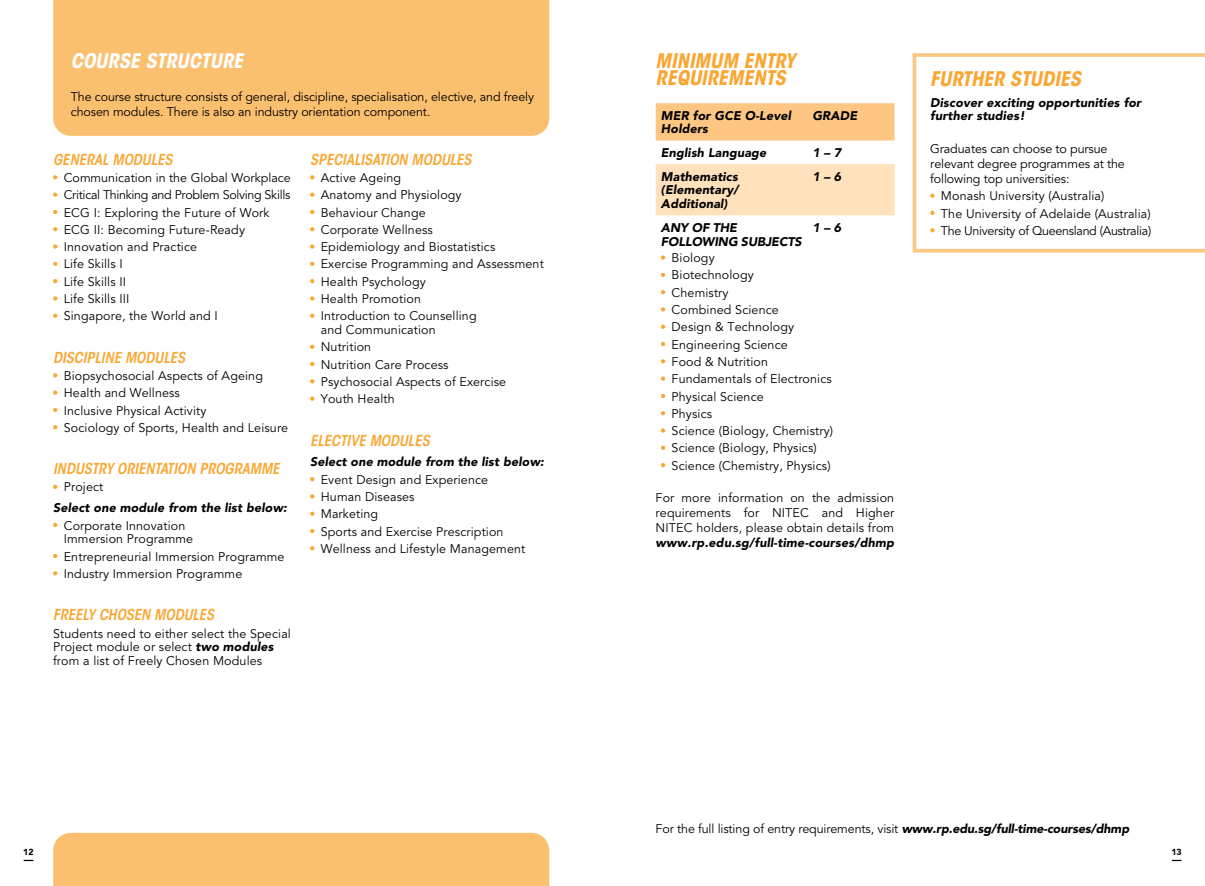
<style>
.page{position:relative;width:1205px;height:886px;background:#fff}
.page>*{position:absolute;margin:0;border:0;box-sizing:border-box;transform-origin:0 0}
.t1{font:italic 700 condensed 20px/17.5px "ITC Avant Garde Std";color:#faa632}
.t2{font:italic 700 condensed 20px "ITC Avant Garde Std";color:#fff}
.t3{font:italic 600 condensed 15px "ITC Avant Garde Std";color:#faa632}
.t4{font:12.5px/17.2px "Avenir LT Std";letter-spacing:.01em;color:#000}
.t5{font:12.5px/15px "Avenir LT Std";letter-spacing:-.01em;color:#000}
.t6{font:italic 900 12.5px/13.8px "Avenir LT Std";letter-spacing:.01em;color:#000}
.t7{font:italic 900 12.5px/13.8px "Avenir LT Std";letter-spacing:-.01em;color:#000}
.t8{font:900 8.75px "Avenir";color:#000}
.s1{font-weight:900;font-style:italic}
</style>
<div class="page">
<div style="left:53px;top:0;width:496px;height:136px;background:#fbc06f"></div>
<div style="left:53px;top:833px;width:496px;height:53px;background:#fbc06f"></div>
<svg style="left:53px;top:175px;width:4px;height:4px"></svg>
<svg style="left:53px;top:193px;width:4px;height:4px"></svg>
<svg style="left:53px;top:210px;width:4px;height:4px"></svg>
<svg style="left:53px;top:227px;width:4px;height:4px"></svg>
<svg style="left:53px;top:244px;width:4px;height:5px"></svg>
<svg style="left:53px;top:262px;width:4px;height:4px"></svg>
<svg style="left:53px;top:279px;width:4px;height:4px"></svg>
<svg style="left:53px;top:296px;width:4px;height:4px"></svg>
<svg style="left:53px;top:314px;width:4px;height:4px"></svg>
<svg style="left:53px;top:373px;width:4px;height:4px"></svg>
<svg style="left:53px;top:390px;width:4px;height:5px"></svg>
<svg style="left:53px;top:408px;width:4px;height:4px"></svg>
<svg style="left:53px;top:425px;width:4px;height:4px"></svg>
<svg style="left:53px;top:485px;width:4px;height:4px"></svg>
<svg style="left:53px;top:523px;width:4px;height:4px"></svg>
<svg style="left:53px;top:554px;width:4px;height:4px"></svg>
<svg style="left:53px;top:571px;width:4px;height:4px"></svg>
<svg style="left:310px;top:175px;width:4px;height:4px"></svg>
<svg style="left:310px;top:193px;width:4px;height:4px"></svg>
<svg style="left:310px;top:210px;width:4px;height:4px"></svg>
<svg style="left:310px;top:227px;width:4px;height:4px"></svg>
<svg style="left:310px;top:244px;width:4px;height:5px"></svg>
<svg style="left:310px;top:262px;width:4px;height:4px"></svg>
<svg style="left:310px;top:279px;width:4px;height:4px"></svg>
<svg style="left:310px;top:296px;width:4px;height:4px"></svg>
<svg style="left:310px;top:314px;width:4px;height:4px"></svg>
<svg style="left:310px;top:345px;width:4px;height:4px"></svg>
<svg style="left:310px;top:362px;width:4px;height:4px"></svg>
<svg style="left:310px;top:379px;width:4px;height:4px"></svg>
<svg style="left:310px;top:397px;width:4px;height:4px"></svg>
<svg style="left:310px;top:477px;width:4px;height:4px"></svg>
<svg style="left:310px;top:494px;width:4px;height:4px"></svg>
<svg style="left:310px;top:512px;width:4px;height:4px"></svg>
<svg style="left:310px;top:529px;width:4px;height:4px"></svg>
<svg style="left:310px;top:546px;width:4px;height:4px"></svg>
<div style="left:656px;top:103px;width:238px;height:38px;background:#fdc783"></div>
<div style="left:656px;top:164px;width:238px;height:51px;background:#ffe1bc"></div>
<svg style="left:661px;top:255px;width:4px;height:5px"></svg>
<svg style="left:661px;top:273px;width:4px;height:4px"></svg>
<svg style="left:661px;top:290px;width:4px;height:4px"></svg>
<svg style="left:661px;top:307px;width:4px;height:4px"></svg>
<svg style="left:661px;top:325px;width:4px;height:4px"></svg>
<svg style="left:661px;top:342px;width:4px;height:4px"></svg>
<svg style="left:661px;top:359px;width:4px;height:4px"></svg>
<svg style="left:661px;top:376px;width:4px;height:5px"></svg>
<svg style="left:661px;top:394px;width:4px;height:4px"></svg>
<svg style="left:661px;top:411px;width:4px;height:4px"></svg>
<svg style="left:661px;top:428px;width:4px;height:5px"></svg>
<svg style="left:661px;top:446px;width:4px;height:4px"></svg>
<svg style="left:661px;top:463px;width:4px;height:4px"></svg>
<svg style="left:912px;top:53px;width:293px;height:200px"></svg>
<h1 class="t2" style="left:71px;top:48px;width:174px">COURSE STRUCTURE</h1>
<p class="t5" style="left:71px;top:89px;width:465px">The course structure consists of general, discipline, specialisation, elective, and freely chosen modules. There is also an industry orientation component.</p>
<p class="t3" style="left:53px;top:150px;width:121px">GENERAL MODULES</p>
<p class="t4" style="left:64px;top:169px;width:229px">Communication in the Global Workplace<br>Critical Thinking and Problem Solving Skills<br>ECG I: Exploring the Future of Work<br>ECG II: Becoming Future-Ready<br>Innovation and Practice<br>Life Skills I<br>Life Skills II<br>Life Skills III<br>Singapore, the World and I</p>
<p class="t3" style="left:53px;top:348px;width:133px">DISCIPLINE MODULES</p>
<p class="t4" style="left:64px;top:367px;width:226px">Biopsychosocial Aspects of Ageing<br>Health and Wellness<br>Inclusive Physical Activity<br>Sociology of Sports, Health and Leisure</p>
<p class="t3" style="left:53px;top:459px;width:228px">INDUSTRY ORIENTATION PROGRAMME</p>
<p class="t4" style="left:64px;top:479px;width:41px">Project</p>
<p class="t6" style="left:53px;top:501px;width:235px">Select one module from the list below:</p>
<p class="t4" style="left:64px;top:519px;width:131px;line-height:13.8px">Corporate Innovation<br>Immersion Programme</p>
<p class="t4" style="left:64px;top:548px;width:222px">Entrepreneurial Immersion Programme<br>Industry Immersion Programme</p>
<p class="t3" style="left:53px;top:605px;width:163px">FREELY CHOSEN MODULES</p>
<p class="t4" style="left:53px;top:627px;width:239px;line-height:13.8px">Students need to either select the Special<br>Project module or select <span class="s1">two modules </span>from a list of Freely Chosen Modules</p>
<p class="t3" style="left:310px;top:150px;width:163px">SPECIALISATION MODULES</p>
<p class="t4" style="left:321px;top:169px;width:225px">Active Ageing<br>Anatomy and Physiology<br>Behaviour Change<br>Corporate Wellness<br>Epidemiology and Biostatistics<br>Exercise Programming and Assessment<br>Health Psychology<br>Health Promotion<br>Introduction to Counselling</p>
<p class="t4" style="left:321px;top:321px;width:187px">and Communication<br>Nutrition<br>Nutrition Care Process<br>Psychosocial Aspects of Exercise<br>Youth Health</p>
<p class="t3" style="left:310px;top:431px;width:121px">ELECTIVE MODULES</p>
<p class="t6" style="left:310px;top:455px;width:235px">Select one module from the list below:</p>
<p class="t4" style="left:321px;top:471px;width:206px">Event Design and Experience<br>Human Diseases<br>Marketing<br>Sports and Exercise Prescription<br>Wellness and Lifestyle Management</p>
<h1 class="t1" style="left:656px;top:52px;width:141px">MINIMUM ENTRY<br>REQUIREMENTS</h1>
<p class="t6" style="left:661px;top:109px;width:131px">MER for GCE O-Level<br>Holders</p>
<p class="t6" style="left:812px;top:109px;width:46px">GRADE</p>
<p class="t6" style="left:661px;top:146px;width:107px">English Language</p>
<p class="t6" style="left:812px;top:146px;width:30px">1 – 7</p>
<p class="t6" style="left:661px;top:170px;width:79px;text-align:justify">Mathematics (Elementary/ Additional)</p>
<p class="t6" style="left:812px;top:170px;width:30px">1 – 6</p>
<p class="t7" style="left:661px;top:221px;width:142px">ANY OF THE<br>FOLLOWING SUBJECTS</p>
<p class="t6" style="left:812px;top:221px;width:30px">1 – 6</p>
<p class="t4" style="left:671px;top:250px;width:163px">Biology<br>Biotechnology<br>Chemistry<br>Combined Science<br>Design &amp; Technology<br>Engineering Science<br>Food &amp; Nutrition<br>Fundamentals of Electronics<br>Physical Science<br>Physics<br>Science (Biology, Chemistry)<br>Science (Biology, Physics)<br>Science (Chemistry, Physics)</p>
<p class="t4" style="left:656px;top:491px;width:240px;line-height:15px;text-align:justify">For more information on the admission requirements for NITEC and Higher NITEC holders, please obtain details from</p>
<p class="t6" style="left:656px;top:536px;width:240px">www.rp.edu.sg/full-time-courses/dhmp</p>
<h1 class="t1" style="left:930px;top:70px;width:152px">FURTHER STUDIES</h1>
<p class="t6" style="left:930px;top:95px;width:212px">Discover exciting opportunities for further studies!</p>
<p class="t5" style="left:930px;top:142px;width:196px">Graduates can choose to pursue relevant degree programmes at the following top universities:</p>
<p class="t4" style="left:941px;top:188px;width:212px">Monash University (Australia)<br>The University of Adelaide (Australia)<br>The University of Queensland (Australia)</p>
<p class="t5" style="left:656px;top:821px;width:475px">For the full listing of entry requirements, visit <span class="s1">www.rp.edu.sg/full-time-courses/dhmp</span></p>
<p class="t8" style="left:23px;top:846px;width:12px">12</p>
<p class="t8" style="left:1171px;top:846px;width:12px">13</p>
</div>
